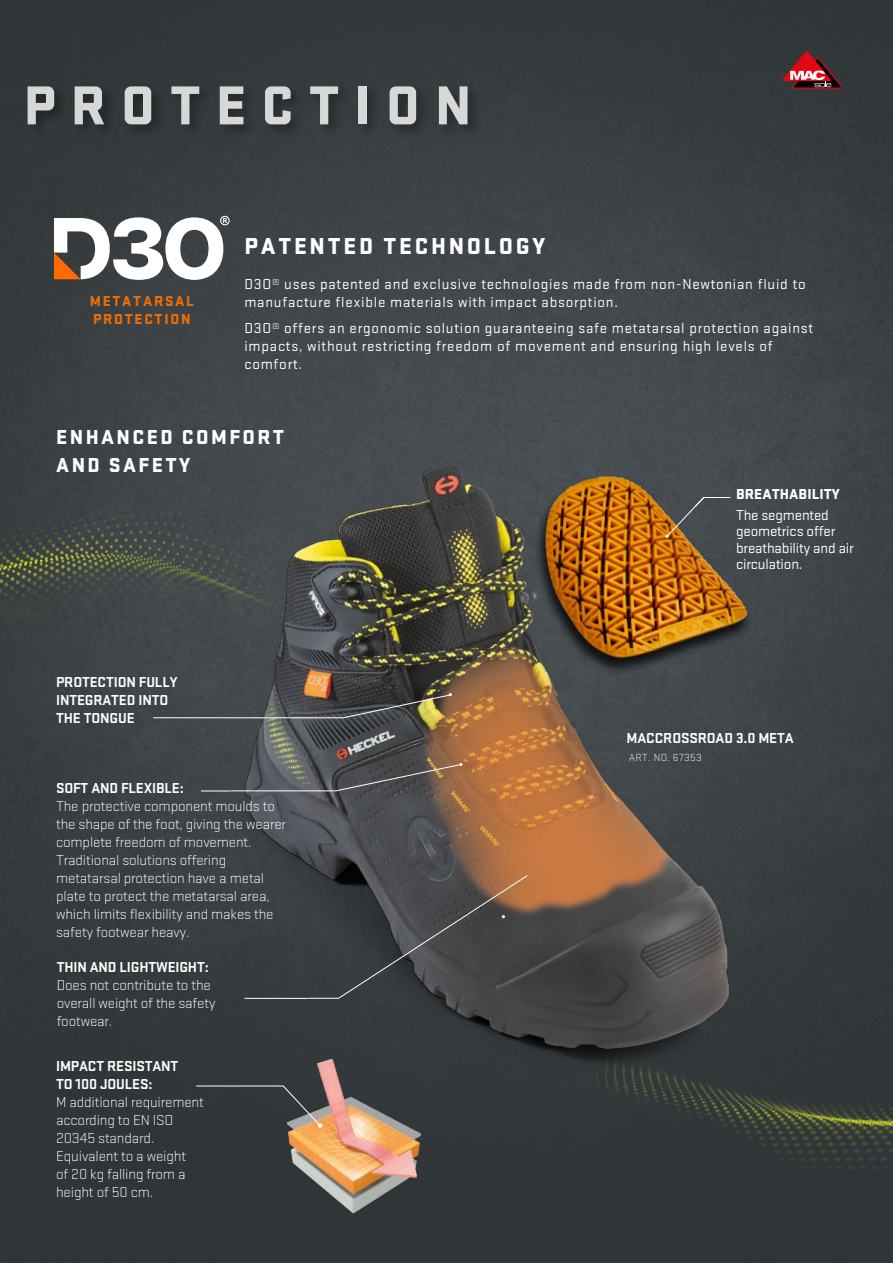
<style>
.page{position:relative;width:893px;height:1263px;background:#fff}
.page>*{position:absolute;margin:0;border:0;box-sizing:border-box;transform-origin:0 0}
.t1{font:900 57px "Stratum No 1";letter-spacing:.265em;color:#fff}
.t2{font:900 24px "Stratum No 1";letter-spacing:.115em;color:#fff}
.t3{font:900 21px/28.5px "Stratum No 1";letter-spacing:.115em;color:#fff}
.t4{font:300 15px/18px "Stratum No 1";letter-spacing:-.01em;color:#fff}
.t5{font:15px/18px "Stratum No 1";letter-spacing:.05em;color:#fff}
.t6{font:700 15px/18px "Stratum No 1";letter-spacing:-.01em;color:#fff}
.t7{font:15px/16.5px "Stratum No 1";letter-spacing:-.01em;color:#fff}
.t8{font:900 15px/18px "Stratum No 1";letter-spacing:.115em;color:#ed6d05}
.t9{font:900 15px "Stratum No 1";letter-spacing:.005em;color:#fff}
.t10{font:300 10.8px "Stratum No 1";letter-spacing:.04em;color:#fff}
</style>
<div class="page">
<img style="left:0;top:0;width:893px;height:1263px">
<img style="left:0;top:455px;width:188px;height:264px">
<img style="left:188px;top:441px;width:591px;height:639px">
<img style="left:232px;top:460px;width:511px;height:598px">
<img style="left:245px;top:693px;width:207px;height:26px">
<hr style="left:153px;top:717px;width:93px;height:1px;background:#fff">
<svg style="left:201px;top:763px;width:261px;height:29px;background:#5b5857"></svg>
<svg style="left:308px;top:874px;width:220px;height:125px;background:#464546"></svg>
<hr style="left:244px;top:998px;width:64px;height:1px;background:#fff">
<div style="left:534px;top:476px;width:218px;height:199px;background:#000;opacity:.75"></div>
<img style="left:541px;top:462px;width:212px;height:212px">
<img style="left:543px;top:924px;width:350px;height:303px">
<svg style="left:665px;top:497px;width:66px;height:41px;background:#58554e"></svg>
<img style="left:281px;top:1053px;width:146px;height:168px">
<svg style="left:195px;top:1085px;width:127px;height:43px;background:#414445"></svg>
<div style="left:0;top:83px;width:483px;height:57px;background:#32373a"></div>
<svg style="left:782px;top:51px;width:60px;height:37px;background:#74363b"></svg>
<svg style="left:54px;top:216px;width:176px;height:64px"></svg>
<h1 class="t1" style="left:24px;top:73px;width:449px">PROTECTION</h1>
<p class="t8" style="left:90px;top:292px;width:106px">METATARSAL<br>PROTECTION</p>
<h2 class="t2" style="left:245px;top:232px;width:302px">PATENTED TECHNOLOGY</h2>
<p class="t5" style="left:244px;top:275px;width:563px">D3O® uses patented and exclusive technologies made from non-Newtonian fluid to manufacture flexible materials with impact absorption.</p>
<p class="t5" style="left:244px;top:319px;width:570px">D3O® offers an ergonomic solution guaranteeing safe metatarsal protection against impacts, without restricting freedom of movement and ensuring high levels of comfort.</p>
<h3 class="t3" style="left:56px;top:422px;width:229px">ENHANCED COMFORT<br>AND SAFETY</h3>
<p class="t6" style="left:56px;top:673px;width:123px">PROTECTION FULLY<br>INTEGRATED INTO<br>THE TONGUE</p>
<p class="t6" style="left:56px;top:779px;width:129px">SOFT AND FLEXIBLE:</p>
<p class="t4" style="left:56px;top:797px;width:231px">The protective component moulds to the shape of the foot, giving the wearer complete freedom of movement.<br>Traditional solutions offering metatarsal protection have a metal plate to protect the metatarsal area, which limits flexibility and makes the safety footwear heavy.</p>
<p class="t6" style="left:57px;top:958px;width:154px">THIN AND LIGHTWEIGHT:</p>
<p class="t4" style="left:57px;top:976px;width:160px">Does not contribute to the overall weight of the safety footwear.</p>
<p class="t6" style="left:56px;top:1056px;width:124px">IMPACT RESISTANT<br>TO 100 JOULES:</p>
<p class="t4" style="left:56px;top:1093px;width:149px">M additional requirement according to EN ISO<br>20345 standard.<br>Equivalent to a weight<br>of 20 kg falling from a height of 50 cm.</p>
<p class="t9" style="left:736px;top:486px;width:105px">BREATHABILITY</p>
<p class="t7" style="left:736px;top:507px;width:119px">The segmented geometrics offer breathability and air circulation.</p>
<p class="t6" style="left:626px;top:729px;width:169px">MACCROSSROAD 3.0 META</p>
<p class="t10" style="left:629px;top:751px;width:75px">ART. NO. 67353</p>
</div>
